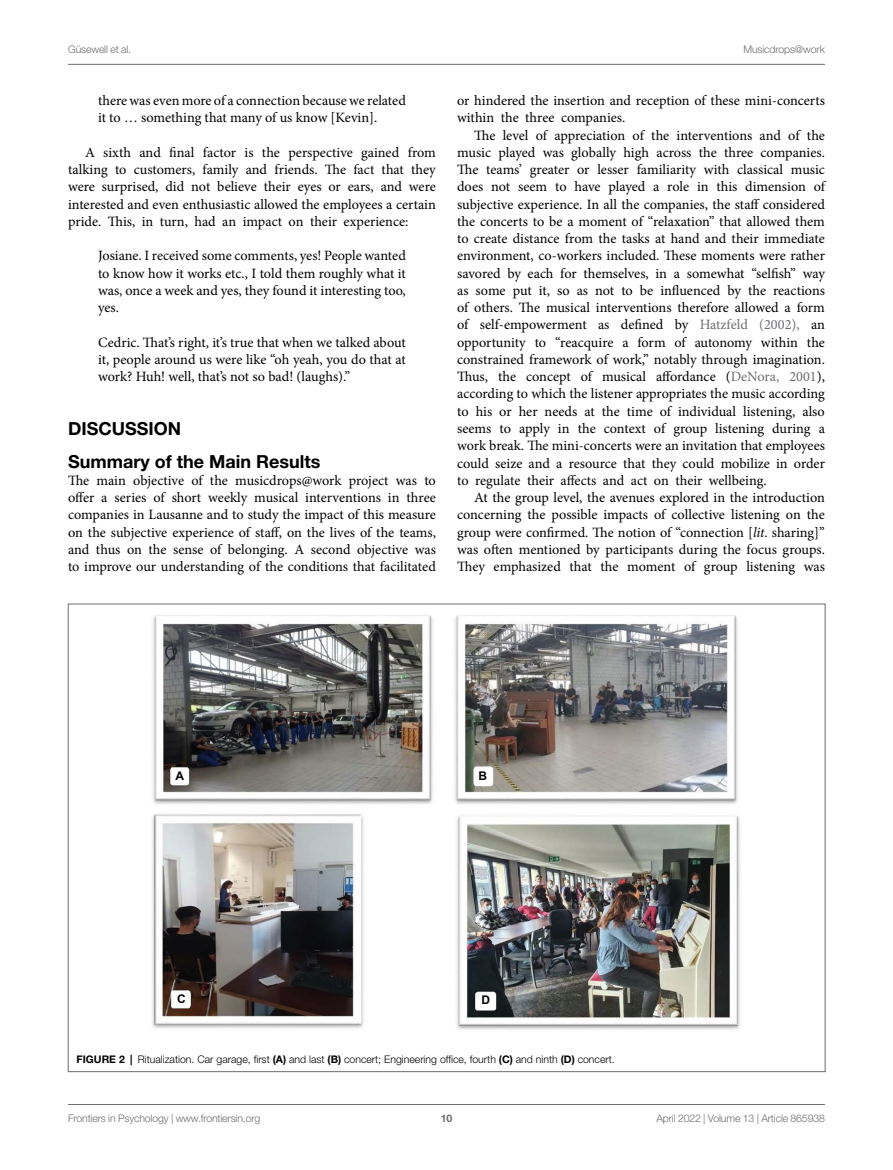
<style>
.page{position:relative;width:893px;height:1170px;background:#fff}
.page>*{position:absolute;margin:0;border:0;box-sizing:border-box;transform-origin:0 0}
.HEAD_2_after_HEAD_1{font:700 18px "Helvetica Neue LT Std";color:#000}
.HEAD_1{font:700 18px "Helvetica Neue LT Std";color:#000}
.TEXT{font:14.25px/17.2px "Minion Pro";color:#000;text-align:justify}
.TEXT_FLUSH{font:14.25px/17.2px "Minion Pro";color:#000;text-align:justify}
.BLOCK_QTN{font:14.25px/17.2px "Minion Pro";letter-spacing:-.005em;color:#000}
.BLOCK_QTN_MID{font:14.25px/17.2px "Minion Pro";letter-spacing:-.005em;color:#000;text-align:justify}
.t1{font:700 12px "Arial";color:#000}
.FIG_LEG{font:300 10.5px "Helvetica Neue LT Std";color:#000}
.t2{font:300 10.5px "Helvetica Neue LT Std";letter-spacing:-.015em;color:#6d6e71}
.t3{font:700 10.5px "Helvetica Neue LT Std";color:#6d6e71}
.s1{color:#6d6e71}
.s2{font-style:italic}
.s3{font-weight:700}
</style>
<div class="page">
<hr style="left:68px;top:64px;width:757px;height:1px;background:#6d6e71">
<hr style="left:68px;top:1104px;width:757px;height:1px;background:#6d6e71">
<img style="left:152px;top:615px;width:588px;height:415px">
<p class="t2" style="left:68px;top:42px;width:65px">Güsewell et al.</p>
<p class="t2" style="left:743px;top:42px;width:83px">Musicdrops@work</p>
<p class="BLOCK_QTN" style="left:98px;top:92px;width:309px">there was even more of a connection because we related it to … something that many of us know [Kevin].</p>
<p class="TEXT" style="left:68px;top:144px;width:369px;text-indent:17px">A sixth and final factor is the perspective gained from talking to customers, family and friends. The fact that they were surprised, did not believe their eyes or ears, and were interested and even enthusiastic allowed the employees a certain pride. This, in turn, had an impact on their experience:</p>
<p class="BLOCK_QTN" style="left:98px;top:247px;width:309px;text-align:justify">Josiane. I received some comments, yes! People wanted to know how it works etc., I told them roughly what it was, once a week and yes, they found it interesting too, yes.</p>
<p class="BLOCK_QTN_MID" style="left:98px;top:333px;width:309px">Cedric. That’s right, it’s true that when we talked about it, people around us were like “oh yeah, you do that at work? Huh! well, that’s not so bad! (laughs).”</p>
<p class="HEAD_1" style="left:68px;top:417px;width:115px">DISCUSSION</p>
<p class="HEAD_2_after_HEAD_1" style="left:68px;top:450px;width:254px">Summary of the Main Results</p>
<p class="TEXT_FLUSH" style="left:68px;top:471px;width:369px">The main objective of the musicdrops@work project was to offer a series of short weekly musical interventions in three companies in Lausanne and to study the impact of this measure on the subjective experience of staff, on the lives of the teams, and thus on the sense of belonging. A second objective was to improve our understanding of the conditions that facilitated</p>
<p class="TEXT_FLUSH" style="left:457px;top:92px;width:369px">or hindered the insertion and reception of these mini-concerts within the three companies.</p>
<p class="TEXT" style="left:457px;top:126px;width:369px;text-indent:17px">The level of appreciation of the interventions and of the music played was globally high across the three companies.<br>The teams’ greater or lesser familiarity with classical music does not seem to have played a role in this dimension of subjective experience. In all the companies, the staff considered the concerts to be a moment of “relaxation” that allowed them to create distance from the tasks at hand and their immediate environment, co-workers included. These moments were rather savored by each for themselves, in a somewhat “selfish” way as some put it, so as not to be influenced by the reactions of others. The musical interventions therefore allowed a form of self-empowerment as defined by <span class="s1">Hatzfeld (2002),</span> an opportunity to “reacquire a form of autonomy within the constrained framework of work,” notably through imagination.<br>Thus, the concept of musical affordance (<span class="s1">DeNora, 2001</span>), according to which the listener appropriates the music according to his or her needs at the time of individual listening, also seems to apply in the context of group listening during a work break. The mini-concerts were an invitation that employees could seize and a resource that they could mobilize in order to regulate their affects and act on their wellbeing.</p>
<p class="TEXT" style="left:457px;top:489px;width:369px;text-indent:17px">At the group level, the avenues explored in the introduction concerning the possible impacts of collective listening on the group were confirmed. The notion of “connection [<span class="s2">lit</span>. sharing]” was often mentioned by participants during the focus groups.<br>They emphasized that the moment of group listening was</p>
<p class="t1" style="left:175px;top:767px;width:10px">A</p>
<p class="t1" style="left:479px;top:767px;width:10px">B</p>
<p class="t1" style="left:177px;top:990px;width:10px">C</p>
<p class="t1" style="left:482px;top:991px;width:10px">D</p>
<p class="FIG_LEG" style="left:77px;top:1052px;width:540px"><span class="s3">FIGURE 2 |</span> Ritualization. Car garage, first <span class="s3">(A)</span> and last <span class="s3">(B)</span> concert; Engineering office, fourth <span class="s3">(C)</span> and ninth <span class="s3">(D)</span> concert.</p>
<p class="t2" style="left:68px;top:1111px;width:194px">Frontiers in Psychology | www.frontiersin.org</p>
<p class="t3" style="left:441px;top:1111px;width:13px">10</p>
<p class="t2" style="left:656px;top:1111px;width:170px">April 2022 | Volume 13 | Article 865938</p>
</div>
